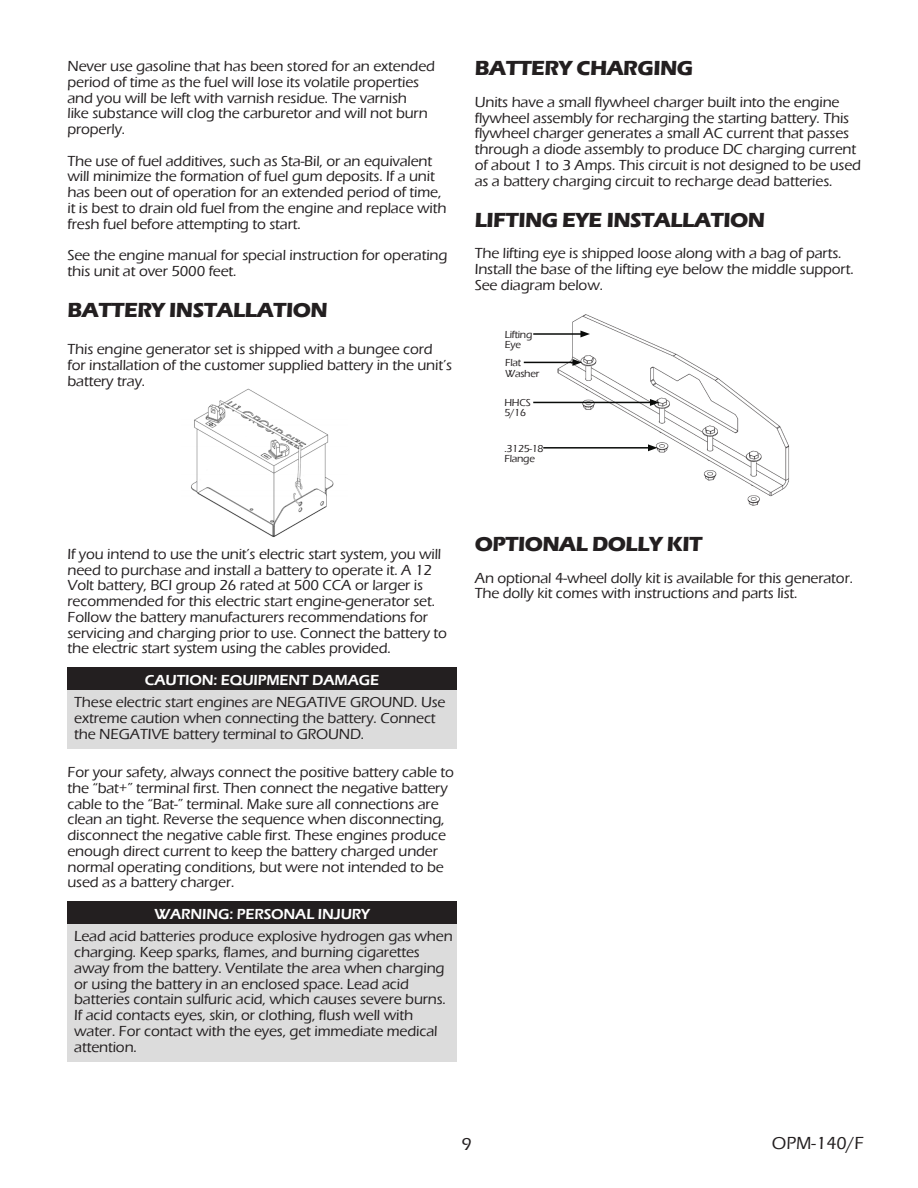
<style>
.page{position:relative;width:918px;height:1188px;background:#fff}
.page>*{position:absolute;margin:0;border:0;box-sizing:border-box;transform-origin:0 0}
.SUB_HEADING{font:700 21px "Eras ITC";letter-spacing:-.025em;color:#231f20}
.t1{font:500 18px "Eras ITC";color:#231f20}
.Body_text{font:500 15px/15.8px "Eras ITC";letter-spacing:-.01em;color:#231f20}
.CAUTION_ITALIC{font:500 15px/15.8px "Eras ITC";letter-spacing:-.01em;color:#231f20}
.CAUTION{font:600 15px "Eras ITC";letter-spacing:-.01em;color:#fff}
.TOC_Sub_Heading{font:500 10.5px "Eras ITC";letter-spacing:-.025em;color:#231f20}
</style>
<div class="page">
<div style="left:68px;top:668px;width:389px;height:27px;background:#231f20"></div>
<div style="left:68px;top:690px;width:389px;height:59px;background:#dcdcdc"></div>
<div style="left:68px;top:902px;width:389px;height:27px;background:#231f20"></div>
<div style="left:68px;top:924px;width:389px;height:138px;background:#dcdcdc"></div>
<img style="left:191px;top:388px;width:143px;height:149px">
<img style="left:523px;top:314px;width:266px;height:192px">
<hr style="left:543px;top:447px;width:107px;height:2px;background:#090b09">
<svg style="left:648px;top:444px;width:9px;height:7px"></svg>
<hr style="left:533px;top:402px;width:119px;height:1px;background:#090b09">
<svg style="left:650px;top:399px;width:9px;height:7px"></svg>
<hr style="left:524px;top:362px;width:51px;height:1px;background:#090b09">
<svg style="left:572px;top:359px;width:10px;height:7px"></svg>
<hr style="left:533px;top:333px;width:50px;height:2px;background:#090b09">
<svg style="left:580px;top:331px;width:10px;height:6px"></svg>
<p class="Body_text" style="left:68px;top:58px;width:369px">Never use gasoline that has been stored for an extended period of time as the fuel will lose its volatile properties and you will be left with varnish residue. The varnish<br>like substance will clog the carburetor and will not burn properly.</p>
<p class="Body_text" style="left:68px;top:153px;width:380px">The use of fuel additives, such as Sta-Bil, or an equivalent will minimize the formation of fuel gum deposits. If a unit has been out of operation for an extended period of time, it is best to drain old fuel from the engine and replace with fresh fuel before attempting to start.</p>
<p class="Body_text" style="left:68px;top:247px;width:382px">See the engine manual for special instruction for operating this unit at over 5000 feet.</p>
<p class="SUB_HEADING" style="left:68px;top:298px;width:262px">BATTERY INSTALLATION</p>
<p class="Body_text" style="left:68px;top:341px;width:386px">This engine generator set is shipped with a bungee cord for installation of the customer supplied battery in the unit’s battery tray.</p>
<p class="SUB_HEADING" style="left:475px;top:56px;width:220px">BATTERY CHARGING</p>
<p class="Body_text" style="left:475px;top:94px;width:388px">Units have a small flywheel charger built into the engine flywheel assembly for recharging the starting battery. This flywheel charger generates a small AC current that passes through a diode assembly to produce DC charging current of about 1 to 3 Amps. This circuit is not designed to be used as a battery charging circuit to recharge dead batteries.</p>
<p class="SUB_HEADING" style="left:475px;top:208px;width:292px">LIFTING EYE INSTALLATION</p>
<p class="Body_text" style="left:475px;top:245px;width:380px">The lifting eye is shipped loose along with a bag of parts.<br>Install the base of the lifting eye below the middle support.<br>See diagram below.</p>
<p class="TOC_Sub_Heading" style="left:505px;top:328px;width:29px">Lifting</p>
<p class="TOC_Sub_Heading" style="left:505px;top:339px;width:18px">Eye</p>
<p class="TOC_Sub_Heading" style="left:505px;top:357px;width:18px">Flat</p>
<p class="TOC_Sub_Heading" style="left:505px;top:367px;width:36px">Washer</p>
<p class="TOC_Sub_Heading" style="left:504px;top:396px;width:28px">HHCS</p>
<p class="TOC_Sub_Heading" style="left:504px;top:407px;width:23px">5/16</p>
<p class="TOC_Sub_Heading" style="left:504px;top:442px;width:41px">.3125-18</p>
<p class="TOC_Sub_Heading" style="left:504px;top:453px;width:32px">Flange</p>
<p class="Body_text" style="left:68px;top:546px;width:381px">If you intend to use the unit’s electric start system, you will need to purchase and install a battery to operate it. A 12<br>Volt battery, BCI group 26 rated at 500 CCA or larger is recommended for this electric start engine-generator set.<br>Follow the battery manufacturers recommendations for servicing and charging prior to use. Connect the battery to the electric start system using the cables provided.</p>
<p class="CAUTION" style="left:145px;top:671px;width:236px">CAUTION: EQUIPMENT DAMAGE</p>
<p class="CAUTION_ITALIC" style="left:74px;top:695px;width:373px">These electric start engines are NEGATIVE GROUND. Use extreme caution when connecting the battery. Connect the NEGATIVE battery terminal to GROUND.</p>
<p class="Body_text" style="left:68px;top:764px;width:388px">For your safety, always connect the positive battery cable to the “bat+” terminal first. Then connect the negative battery cable to the “Bat-” terminal. Make sure all connections are clean an tight. Reverse the sequence when disconnecting, disconnect the negative cable first. These engines produce enough direct current to keep the battery charged under normal operating conditions, but were not intended to be used as a battery charger.</p>
<p class="CAUTION" style="left:154px;top:905px;width:217px">WARNING: PERSONAL INJURY</p>
<p class="CAUTION_ITALIC" style="left:74px;top:929px;width:380px">Lead acid batteries produce explosive hydrogen gas when charging. Keep sparks, flames, and burning cigarettes away from the battery. Ventilate the area when charging or using the battery in an enclosed space. Lead acid batteries contain sulfuric acid, which causes severe burns.<br>If acid contacts eyes, skin, or clothing, flush well with water. For contact with the eyes, get immediate medical attention.</p>
<p class="SUB_HEADING" style="left:475px;top:532px;width:229px">OPTIONAL DOLLY KIT</p>
<p class="Body_text" style="left:475px;top:570px;width:380px">An optional 4-wheel dolly kit is available for this generator.<br>The dolly kit comes with instructions and parts list.</p>
<p class="t1" style="left:461px;top:1134px;width:12px">9</p>
<p class="t1" style="left:772px;top:1133px;width:94px">OPM-140/F</p>
</div>
